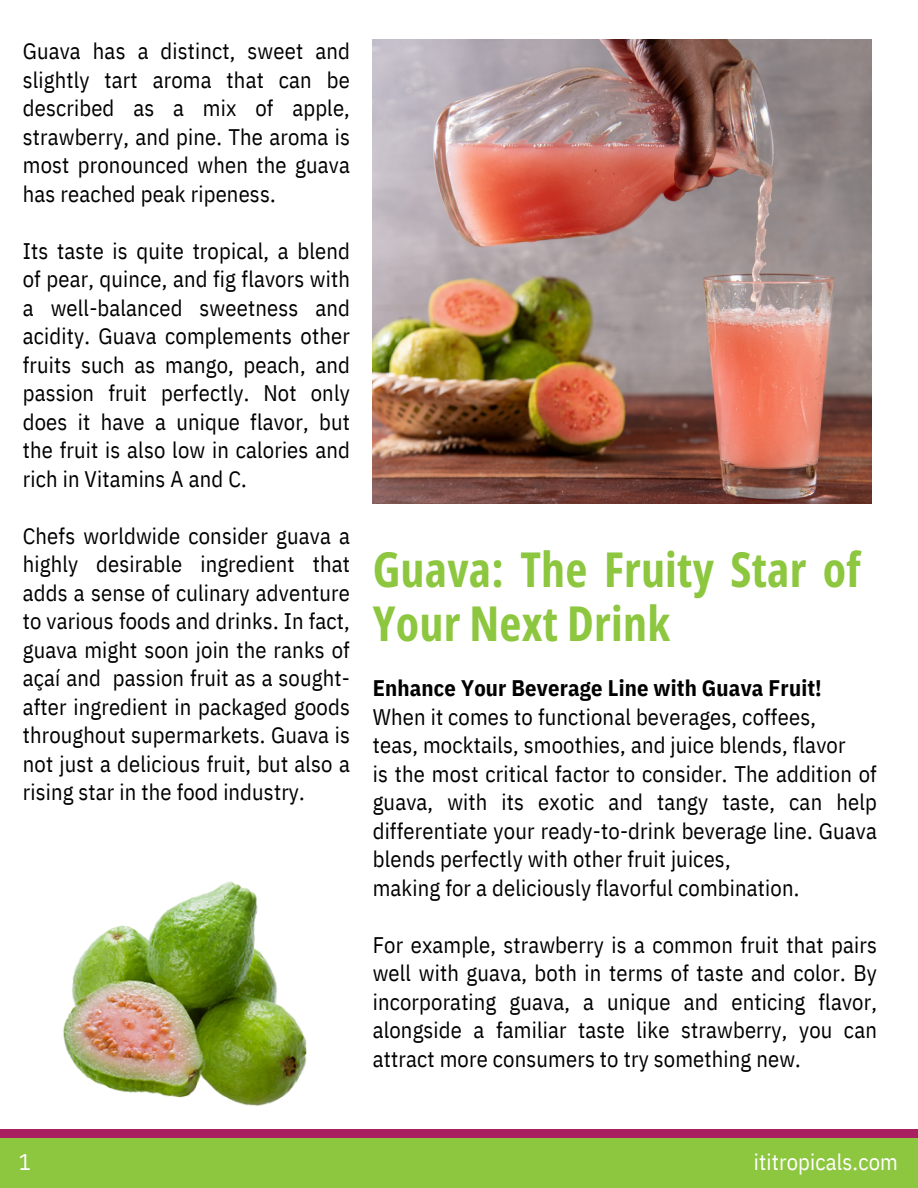
<style>
.page{position:relative;width:918px;height:1188px;background:#fff}
.page>*{position:absolute;margin:0;border:0;box-sizing:border-box;transform-origin:0 0}
.t1{font:700 48px/54px "Open Sans Condensed";letter-spacing:.005em;color:#8dc63f}
.t2{font:22.4px/28.4px "IBM Plex Sans Cond";letter-spacing:.005em;color:#000;text-align:justify}
.t3{font:700 22.4px "IBM Plex Sans Cond";letter-spacing:.005em;color:#000}
.t4{font:22.4px "IBM Plex Sans Cond";letter-spacing:.005em;color:#fff}
</style>
<div class="page">
<img style="left:372px;top:39px;width:500px;height:465px">
<div style="left:0;top:1129px;width:918px;height:59px;background:#a92061"></div>
<div style="left:0;top:1138px;width:918px;height:50px;background:#8dc63f"></div>
<img style="left:63px;top:881px;width:244px;height:225px">
<p class="t2" style="left:23px;top:37px;width:329px">Guava has a distinct, sweet and slightly tart aroma that can be described as a mix of apple, strawberry, and pine. The aroma is most pronounced when the guava has reached peak ripeness.</p>
<h1 class="t2" style="left:23px;top:236px;width:329px">Its taste is quite tropical, a blend of pear, quince, and fig flavors with a well-balanced sweetness and acidity. Guava complements other fruits such as mango, peach, and passion fruit perfectly. Not only does it have a unique flavor, but the fruit is also low in calories and rich in Vitamins A and C.</h1>
<p class="t2" style="left:23px;top:521px;width:328px">Chefs worldwide consider guava a highly desirable ingredient that adds a sense of culinary adventure to various foods and drinks. In fact, guava might soon join the ranks of açaí and passion fruit as a sought&shy;after ingredient in packaged goods throughout supermarkets. Guava is not just a delicious fruit, but also a rising star in the food industry.</p>
<p class="t1" style="left:373px;top:541px;width:490px">Guava: The Fruity Star of<br>Your Next Drink</p>
<p class="t3" style="left:373px;top:673px;width:450px">Enhance Your Beverage Line with Guava Fruit!</p>
<p class="t2" style="left:373px;top:702px;width:445px">When it comes to functional beverages, coffees,</p>
<p class="t2" style="left:373px;top:730px;width:474px">teas, mocktails, smoothies, and juice blends, flavor</p>
<p class="t2" style="left:373px;top:759px;width:506px">is the most critical factor to consider. The addition of guava, with its exotic and tangy taste, can help differentiate your ready-to-drink beverage line. Guava blends perfectly with other fruit juices,</p>
<p class="t2" style="left:373px;top:873px;width:428px">making for a deliciously flavorful combination.</p>
<p class="t2" style="left:373px;top:930px;width:506px">For example, strawberry is a common fruit that pairs well with guava, both in terms of taste and color. By incorporating guava, a unique and enticing flavor, alongside a familiar taste like strawberry, you can attract more consumers to try something new.</p>
<p class="t4" style="left:19px;top:1147px;width:14px">1</p>
<p class="t4" style="left:754px;top:1147px;width:146px">ititropicals.com</p>
</div>
